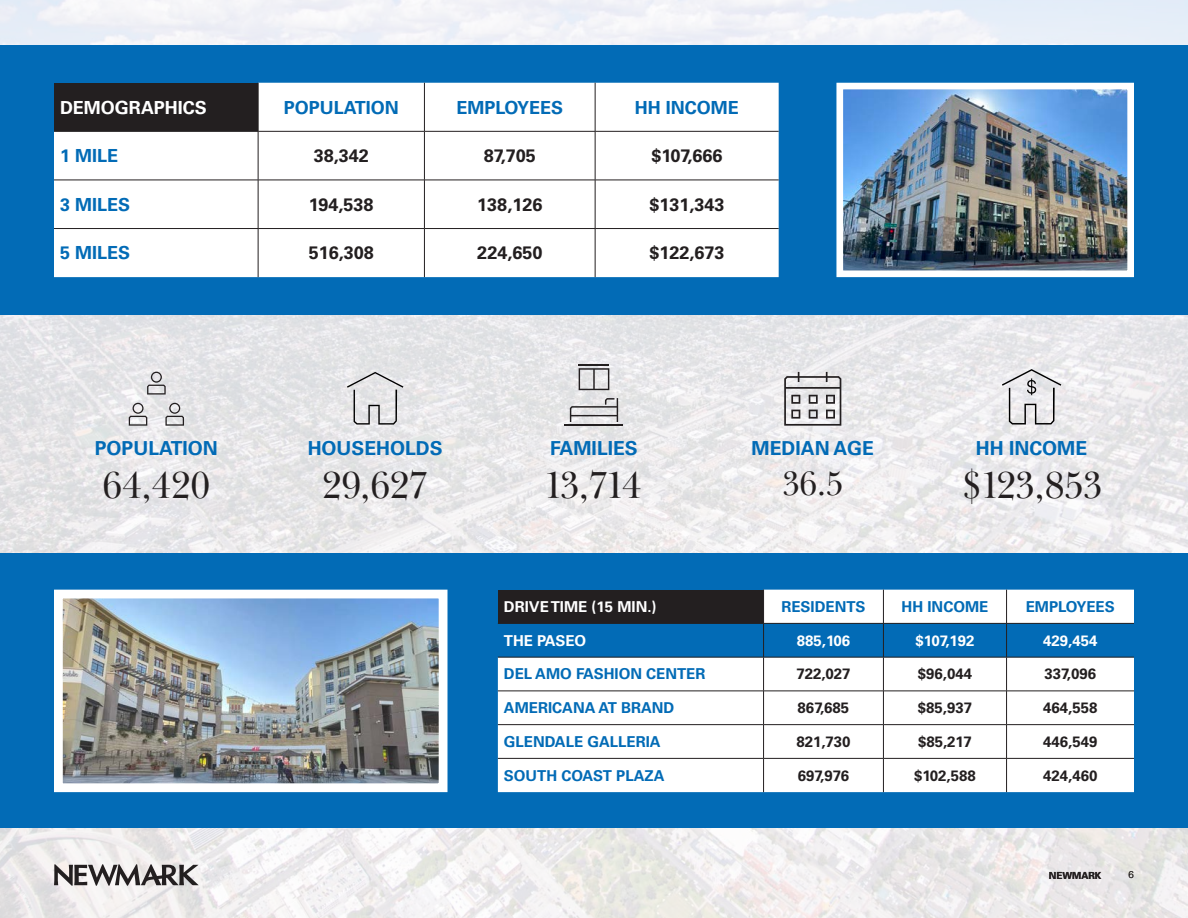
<style>
.page{position:relative;width:1188px;height:918px;background:#fff}
.page>*{position:absolute;margin:0;border:0;box-sizing:border-box;transform-origin:0 0}
.t1{font:38.55px "Baskerville Display PT";color:#231f20}
.t2{font:34.65px "Baskerville Display PT";color:#231f20}
.t3{font:700 19.35px "Univers LT Pro 65";color:#026bb6}
.t4{font:700 18px "Univers LT Pro 65";color:#231f20}
.t5{font:700 18px "Univers LT Pro 65";color:#026bb6}
.t6{font:700 18px "Univers LT Pro 65";color:#fff}
.t7{font:700 15px "Univers LT Pro 65";color:#026bb6}
.t8{font:700 15px "Univers LT Pro 65";color:#231f20}
.t9{font:700 15px "Univers LT Pro 65";color:#fff}
.Folio{font:700 9.75px "Univers LT Pro 65";color:#231f20}
.t10{font:300 9.75px "Univers LT Pro 45";color:#231f20}
</style>
<div class="page">
<img style="left:0;top:0;width:1188px;height:918px">
<div style="left:0;top:554px;width:1188px;height:274px;background:#026bb6"></div>
<div style="left:0;top:45px;width:1188px;height:270px;background:#026bb6"></div>
<svg style="left:498px;top:590px;width:636px;height:202px;background:#ebeaea"></svg>
<svg style="left:498px;top:624px;width:636px;height:33px"></svg>
<hr style="left:498px;top:623px;width:266px;height:1px;background:#231f20">
<hr style="left:764px;top:623px;width:119px;height:1px;background:#231f20">
<hr style="left:883px;top:623px;width:124px;height:1px;background:#231f20">
<hr style="left:1007px;top:623px;width:127px;height:1px;background:#231f20">
<hr style="left:498px;top:657px;width:266px;height:1px;background:#231f20">
<hr style="left:764px;top:657px;width:119px;height:1px;background:#231f20">
<hr style="left:883px;top:657px;width:124px;height:1px;background:#231f20">
<hr style="left:1007px;top:657px;width:127px;height:1px;background:#231f20">
<hr style="left:498px;top:691px;width:266px;height:1px;background:#231f20">
<hr style="left:764px;top:691px;width:119px;height:1px;background:#231f20">
<hr style="left:883px;top:691px;width:124px;height:1px;background:#231f20">
<hr style="left:1007px;top:691px;width:127px;height:1px;background:#231f20">
<hr style="left:498px;top:724px;width:266px;height:1px;background:#231f20">
<hr style="left:764px;top:724px;width:119px;height:1px;background:#231f20">
<hr style="left:883px;top:724px;width:124px;height:1px;background:#231f20">
<hr style="left:1007px;top:724px;width:127px;height:1px;background:#231f20">
<hr style="left:498px;top:758px;width:266px;height:1px;background:#231f20">
<hr style="left:764px;top:758px;width:119px;height:1px;background:#231f20">
<hr style="left:883px;top:758px;width:124px;height:1px;background:#231f20">
<hr style="left:1007px;top:758px;width:127px;height:1px;background:#231f20">
<hr style="left:763px;top:590px;width:1px;height:33px;background:#231f20">
<hr style="left:883px;top:590px;width:1px;height:33px;background:#231f20">
<hr style="left:1006px;top:590px;width:1px;height:33px;background:#231f20">
<hr style="left:763px;top:624px;width:1px;height:33px;background:#231f20">
<hr style="left:883px;top:624px;width:1px;height:33px;background:#231f20">
<hr style="left:1006px;top:624px;width:1px;height:33px;background:#231f20">
<hr style="left:763px;top:657px;width:1px;height:34px;background:#231f20">
<hr style="left:883px;top:657px;width:1px;height:34px;background:#231f20">
<hr style="left:1006px;top:657px;width:1px;height:34px;background:#231f20">
<hr style="left:763px;top:691px;width:1px;height:33px;background:#231f20">
<hr style="left:883px;top:691px;width:1px;height:33px;background:#231f20">
<hr style="left:1006px;top:691px;width:1px;height:33px;background:#231f20">
<hr style="left:763px;top:725px;width:1px;height:33px;background:#231f20">
<hr style="left:883px;top:725px;width:1px;height:33px;background:#231f20">
<hr style="left:1006px;top:725px;width:1px;height:33px;background:#231f20">
<hr style="left:763px;top:759px;width:1px;height:33px;background:#231f20">
<hr style="left:883px;top:759px;width:1px;height:33px;background:#231f20">
<hr style="left:1006px;top:759px;width:1px;height:33px;background:#231f20">
<svg style="left:54px;top:83px;width:725px;height:194px;background:#eeedee"></svg>
<hr style="left:54px;top:131px;width:204px;height:1px;background:#231f20">
<hr style="left:258px;top:131px;width:166px;height:1px;background:#231f20">
<hr style="left:424px;top:131px;width:171px;height:1px;background:#231f20">
<hr style="left:595px;top:131px;width:184px;height:1px;background:#231f20">
<hr style="left:54px;top:180px;width:204px;height:1px;background:#231f20">
<hr style="left:258px;top:180px;width:166px;height:1px;background:#231f20">
<hr style="left:424px;top:180px;width:171px;height:1px;background:#231f20">
<hr style="left:595px;top:180px;width:184px;height:1px;background:#231f20">
<hr style="left:54px;top:228px;width:204px;height:1px;background:#231f20">
<hr style="left:258px;top:228px;width:166px;height:1px;background:#231f20">
<hr style="left:424px;top:228px;width:171px;height:1px;background:#231f20">
<hr style="left:595px;top:228px;width:184px;height:1px;background:#231f20">
<hr style="left:258px;top:83px;width:1px;height:48px;background:#231f20">
<hr style="left:424px;top:83px;width:1px;height:48px;background:#231f20">
<hr style="left:595px;top:83px;width:1px;height:48px;background:#231f20">
<hr style="left:258px;top:132px;width:1px;height:48px;background:#231f20">
<hr style="left:424px;top:132px;width:1px;height:48px;background:#231f20">
<hr style="left:595px;top:132px;width:1px;height:48px;background:#231f20">
<hr style="left:258px;top:180px;width:1px;height:48px;background:#231f20">
<hr style="left:424px;top:180px;width:1px;height:48px;background:#231f20">
<hr style="left:595px;top:180px;width:1px;height:48px;background:#231f20">
<hr style="left:258px;top:229px;width:1px;height:48px;background:#231f20">
<hr style="left:424px;top:229px;width:1px;height:48px;background:#231f20">
<hr style="left:595px;top:229px;width:1px;height:48px;background:#231f20">
<svg style="left:54px;top:864px;width:145px;height:22px"></svg>
<img style="left:844px;top:91px;width:282px;height:178px">
<div style="left:836px;top:83px;width:298px;height:194px;border:7px solid #fff"></div>
<img style="left:64px;top:600px;width:374px;height:182px">
<div style="left:54px;top:590px;width:394px;height:202px;border:9px solid #fff"></div>
<svg style="left:129px;top:372px;width:55px;height:54px"></svg>
<svg style="left:1002px;top:369px;width:59px;height:56px"></svg>
<svg style="left:347px;top:372px;width:56px;height:53px;background:#cfcfd1"></svg>
<svg style="left:784px;top:372px;width:57px;height:54px"></svg>
<hr style="left:565px;top:424px;width:58px;height:2px;background:#231f20">
<svg style="left:570px;top:398px;width:48px;height:24px"></svg>
<svg style="left:579px;top:368px;width:30px;height:22px"></svg>
<hr style="left:579px;top:364px;width:30px;height:1px;background:#231f20">
<p class="t6" style="left:60px;top:95px;width:149px">DEMOGRAPHICS</p>
<p class="t5" style="left:284px;top:95px;width:117px">POPULATION</p>
<p class="t5" style="left:456px;top:95px;width:108px">EMPLOYEES</p>
<p class="t5" style="left:635px;top:95px;width:106px">HH INCOME</p>
<p class="t5" style="left:60px;top:143px;width:60px">1 MILE</p>
<p class="t4" style="left:314px;top:143px;width:57px">38,342</p>
<p class="t4" style="left:484px;top:143px;width:53px">87,705</p>
<p class="t4" style="left:651px;top:143px;width:72px">$107,666</p>
<p class="t5" style="left:60px;top:192px;width:72px">3 MILES</p>
<p class="t4" style="left:309px;top:192px;width:66px">194,538</p>
<p class="t4" style="left:477px;top:192px;width:67px">138,126</p>
<p class="t4" style="left:649px;top:192px;width:77px">$131,343</p>
<p class="t5" style="left:60px;top:240px;width:72px">5 MILES</p>
<p class="t4" style="left:309px;top:240px;width:67px">516,308</p>
<p class="t4" style="left:477px;top:240px;width:67px">224,650</p>
<p class="t4" style="left:649px;top:240px;width:77px">$122,673</p>
<p class="t3" style="left:95px;top:434px;width:125px">POPULATION</p>
<p class="t3" style="left:308px;top:434px;width:136px">HOUSEHOLDS</p>
<p class="t3" style="left:550px;top:434px;width:89px">FAMILIES</p>
<p class="t3" style="left:752px;top:434px;width:124px">MEDIAN AGE</p>
<p class="t3" style="left:976px;top:434px;width:113px">HH INCOME</p>
<p class="t1" style="left:102px;top:462px;width:110px">64,420</p>
<p class="t1" style="left:322px;top:462px;width:107px">29,627</p>
<p class="t1" style="left:546px;top:462px;width:97px">13,714</p>
<p class="t2" style="left:783px;top:463px;width:62px">36.5</p>
<p class="t1" style="left:961px;top:462px;width:142px">$123,853</p>
<p class="t9" style="left:504px;top:596px;width:154px">DRIVE TIME (15 MIN.)</p>
<p class="t7" style="left:781px;top:596px;width:86px">RESIDENTS</p>
<p class="t7" style="left:902px;top:596px;width:88px">HH INCOME</p>
<p class="t7" style="left:1026px;top:596px;width:90px">EMPLOYEES</p>
<p class="t9" style="left:504px;top:630px;width:84px">THE PASEO</p>
<p class="t9" style="left:797px;top:630px;width:55px">885,106</p>
<p class="t9" style="left:916px;top:630px;width:60px">$107,192</p>
<p class="t9" style="left:1043px;top:630px;width:56px">429,454</p>
<p class="t7" style="left:504px;top:664px;width:203px">DEL AMO FASHION CENTER</p>
<p class="t8" style="left:796px;top:664px;width:56px">722,027</p>
<p class="t8" style="left:918px;top:664px;width:56px">$96,044</p>
<p class="t8" style="left:1044px;top:664px;width:53px">337,096</p>
<p class="t7" style="left:504px;top:697px;width:172px">AMERICANA AT BRAND</p>
<p class="t8" style="left:798px;top:697px;width:53px">867,685</p>
<p class="t8" style="left:918px;top:697px;width:56px">$85,937</p>
<p class="t8" style="left:1043px;top:697px;width:56px">464,558</p>
<p class="t7" style="left:504px;top:731px;width:158px">GLENDALE GALLERIA</p>
<p class="t8" style="left:796px;top:731px;width:56px">821,730</p>
<p class="t8" style="left:918px;top:731px;width:55px">$85,217</p>
<p class="t8" style="left:1043px;top:731px;width:56px">446,549</p>
<p class="t7" style="left:504px;top:765px;width:162px">SOUTH COAST PLAZA</p>
<p class="t8" style="left:798px;top:765px;width:53px">697,976</p>
<p class="t8" style="left:914px;top:765px;width:63px">$102,588</p>
<p class="t8" style="left:1043px;top:765px;width:56px">424,460</p>
<p class="Folio" style="left:1049px;top:868px;width:54px">NEWMARK</p>
<p class="t10" style="left:1129px;top:868px;width:7px">6</p>
</div>
